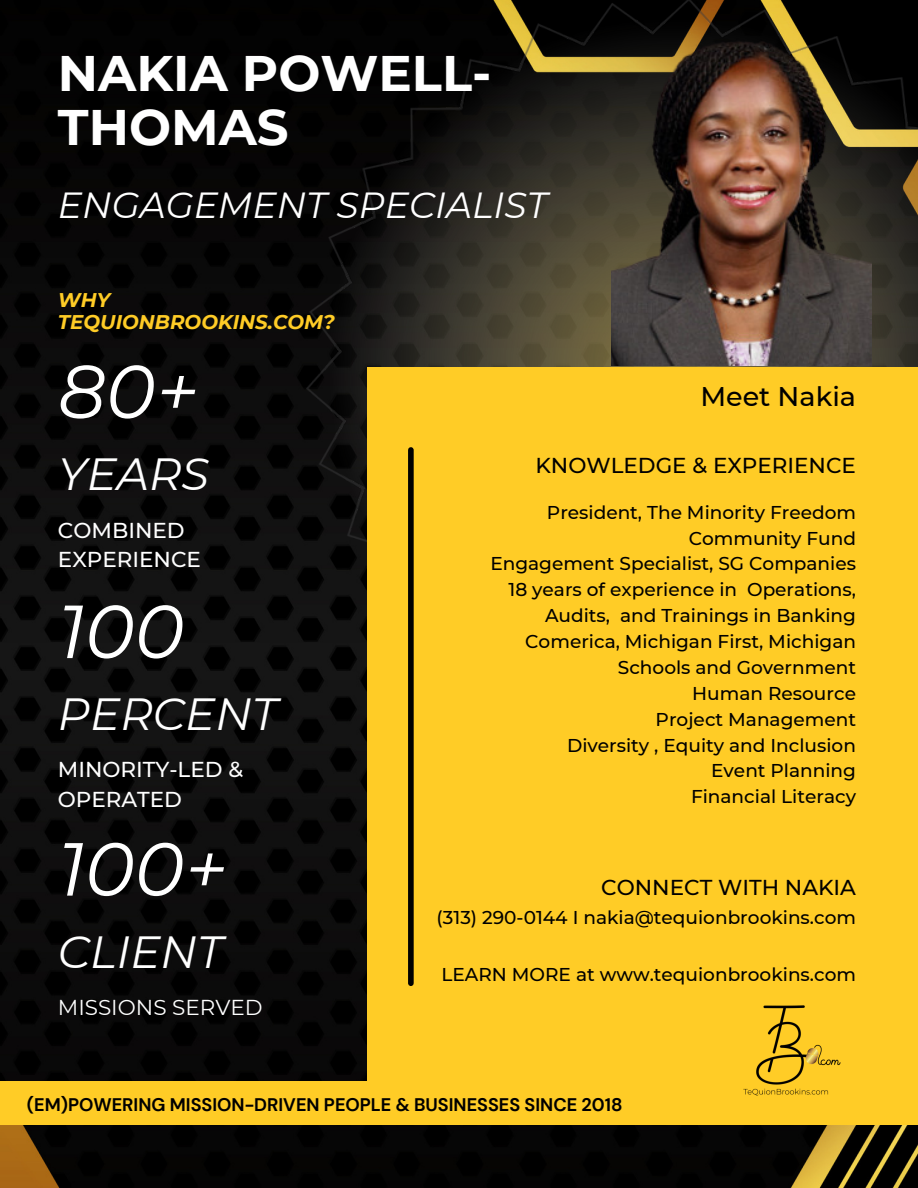
<style>
.page{position:relative;width:918px;height:1188px;background:#fff}
.page>*{position:absolute;margin:0;border:0;box-sizing:border-box;transform-origin:0 0}
.t1{font:italic 75px "Montserrat";color:#fff}
.t2{font:700 49.8px/54px "Montserrat";color:#fff}
.t3{font:italic 45px "Montserrat";color:#fff}
.t4{font:italic 36.3px "Montserrat";color:#fff}
.t5{font:500 27px "Montserrat";color:#000}
.t6{font:500 21.6px/29.2px "Montserrat";color:#fff}
.t7{font:500 21.6px "Montserrat";color:#000}
.t8{font:21.6px "Montserrat";color:#fff}
.t9{font:italic 700 19.8px "Montserrat";color:#ffcc26}
.t10{font:500 18.6px/25.8px "Montserrat";color:#000;text-align:right}
.t11{font:700 18.15px "DM Sans";color:#000}
</style>
<div class="page">
<img style="left:0;top:0;width:918px;height:1188px">
<img style="left:307px;top:0;width:611px;height:733px">
<div style="left:0;top:1081px;width:710px;height:43px;background:#ffcc26"></div>
<div style="left:367px;top:367px;width:551px;height:757px;background:#ffcc26"></div>
<img style="left:743px;top:1005px;width:98px;height:91px">
<div style="left:408px;top:450px;width:6px;height:533px;background:#000"></div>
<img style="left:611px;top:37px;width:260px;height:328px">
<p class="t2" style="left:58px;top:46px;width:435px">NAKIA POWELL-<br>THOMAS</p>
<p class="t4" style="left:58px;top:182px;width:491px">ENGAGEMENT SPECIALIST</p>
<p class="t9" style="left:58px;top:288px;width:54px">WHY</p>
<p class="t9" style="left:58px;top:310px;width:278px">TEQUIONBROOKINS.COM?</p>
<p class="t1" style="left:58px;top:346px;width:142px">80+</p>
<p class="t3" style="left:58px;top:447px;width:153px">YEARS</p>
<p class="t6" style="left:58px;top:515px;width:145px">COMBINED<br>EXPERIENCE</p>
<p class="t1" style="left:58px;top:585px;width:128px">100</p>
<p class="t3" style="left:58px;top:687px;width:221px">PERCENT</p>
<p class="t6" style="left:58px;top:755px;width:187px">MINORITY-LED &amp;<br>OPERATED</p>
<p class="t1" style="left:58px;top:823px;width:171px">100+</p>
<p class="t3" style="left:58px;top:924px;width:166px">CLIENT</p>
<p class="t8" style="left:58px;top:994px;width:206px">MISSIONS SERVED</p>
<p class="t5" style="left:700px;top:380px;width:157px">Meet Nakia</p>
<p class="t7" style="left:535px;top:452px;width:322px">KNOWLEDGE &amp; EXPERIENCE</p>
<p class="t10" style="left:547px;top:499px;width:311px">President, The Minority Freedom<br>Community Fund</p>
<p class="t10" style="left:490px;top:551px;width:367px">Engagement Specialist, SG Companies</p>
<p class="t10" style="left:508px;top:577px;width:349px">18 years of experience in Operations,<br>Audits, and Trainings in Banking<br>Comerica, Michigan First, Michigan<br>Schools and Government</p>
<p class="t10" style="left:692px;top:680px;width:165px">Human Resource</p>
<p class="t10" style="left:656px;top:706px;width:202px">Project Management</p>
<p class="t10" style="left:567px;top:732px;width:290px">Diversity , Equity and Inclusion</p>
<p class="t10" style="left:711px;top:758px;width:146px">Event Planning</p>
<p class="t10" style="left:691px;top:784px;width:167px">Financial Literacy</p>
<p class="t7" style="left:601px;top:874px;width:256px">CONNECT WITH NAKIA</p>
<p class="t10" style="left:437px;top:905px;width:421px">(313) 290-0144 I nakia@tequionbrookins.com</p>
<p class="t10" style="left:441px;top:961px;width:416px">LEARN MORE at www.tequionbrookins.com</p>
<p class="t11" style="left:27px;top:1093px;width:597px">(EM)POWERING MISSION-DRIVEN PEOPLE &amp; BUSINESSES SINCE 2018</p>
</div>
